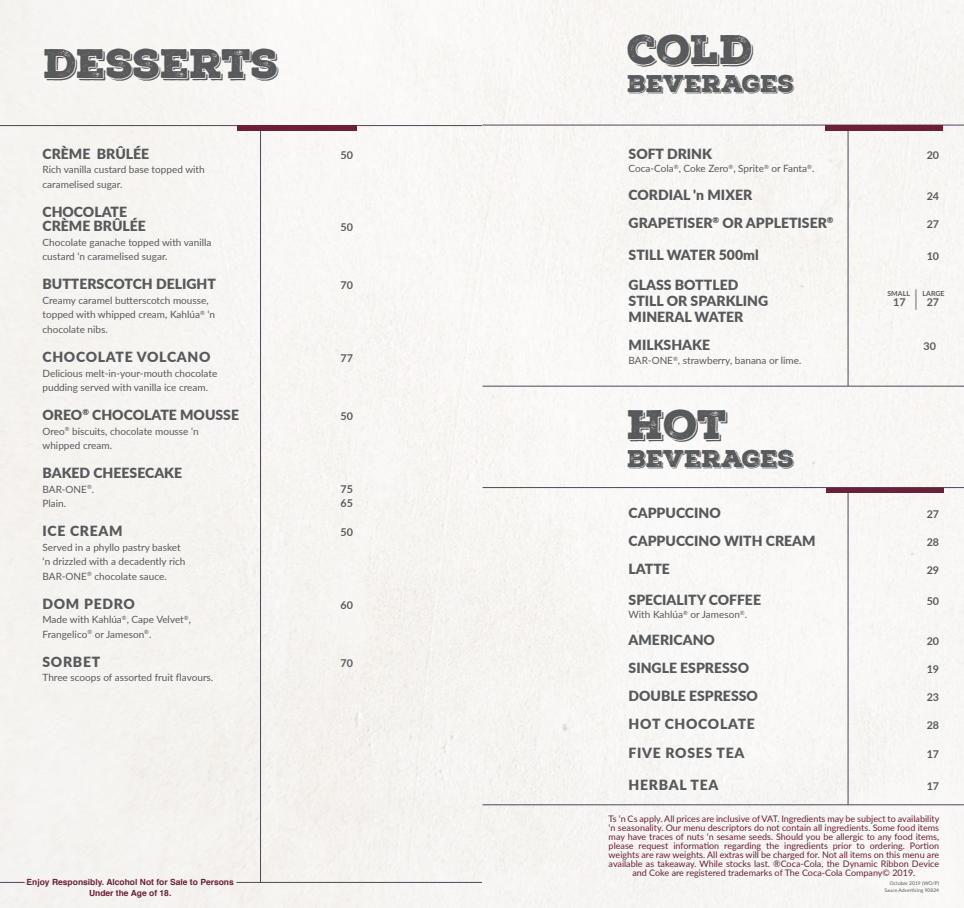
<style>
.page{position:relative;width:964px;height:908px;background:#fff}
.page>*{position:absolute;margin:0;border:0;box-sizing:border-box;transform-origin:0 0}
.t1{font:40px "Nexa Rust Slab Black Shadow 01";letter-spacing:-.02em;color:#58595b}
.t2{font:23.5px "Nexa Rust Slab Black Shadow 01";letter-spacing:-.005em;color:#58595b}
.t3{font:900 14px/16px "Lato";color:#58595b}
.t4{font:900 14px "Lato";letter-spacing:.05em;color:#58595b}
.t5{font:700 10.7px "Lato";color:#58595b}
.t6{font:10px/14.5px "Lato";color:#58595b}
.t7{font:9px/9px "Lato";color:#6b2038;text-align:center}
.t8{font:700 8.5px/10.2px "Helvetica";color:#6b2038;text-align:center}
.t9{font:700 7px "Lato";color:#58595b}
.t10{font:5px/6.8px "Lato";color:#58595b;text-align:right}
.s1{font-weight:300;font-size:22px}
</style>
<div class="page">
<div style="left:0;top:0;width:964px;height:907px;background:#f7f5f3"></div>
<hr style="left:260px;top:125px;width:1px;height:757px;background:#4e4755">
<hr style="left:0;top:125px;width:482px;height:1px;background:#4e4755">
<svg style="left:0;top:881px;width:25px;height:1px"></svg>
<hr style="left:848px;top:126px;width:1px;height:260px;background:#4e4755">
<hr style="left:482px;top:125px;width:482px;height:1px;background:#4e4755">
<hr style="left:848px;top:492px;width:1px;height:312px;background:#4e4755">
<div style="left:825px;top:125px;width:117px;height:5px;background:#6b2038"></div>
<hr style="left:236px;top:881px;width:246px;height:1px;background:#4e4755">
<div style="left:826px;top:487px;width:117px;height:5px;background:#6b2038"></div>
<hr style="left:482px;top:386px;width:482px;height:1px;background:#4e4755">
<hr style="left:482px;top:487px;width:482px;height:1px;background:#4e4755">
<div style="left:237px;top:125px;width:120px;height:6px;background:#6b2038"></div>
<hr style="left:482px;top:804px;width:482px;height:1px;background:#4e4755">
<h1 class="t1" style="left:44px;top:36px;width:236px">DESSERTS</h1>
<h3 class="t3" style="left:43px;top:145px;width:108px">CRÈME BRÛLÉE</h3>
<p class="t5" style="left:341px;top:147px;width:14px">50</p>
<p class="t6" style="left:43px;top:162px;width:164px">Rich vanilla custard base topped with caramelised sugar.</p>
<h3 class="t3" style="left:43px;top:204px;width:105px;line-height:14.5px">CHOCOLATE<br>CRÈME BRÛLÉE</h3>
<p class="t5" style="left:341px;top:219px;width:14px">50</p>
<p class="t6" style="left:43px;top:234px;width:170px">Chocolate ganache topped with vanilla custard ‘n caramelised sugar.</p>
<h3 class="t3" style="left:43px;top:275px;width:175px">BUTTERSCOTCH DELIGHT</h3>
<p class="t5" style="left:341px;top:277px;width:14px">70</p>
<p class="t6" style="left:43px;top:292px;width:174px">Creamy caramel butterscotch mousse, topped with whipped cream, Kahlúa<sup>®</sup> ‘n chocolate nibs.</p>
<h3 class="t4" style="left:43px;top:346px;width:170px">CHOCOLATE VOLCANO</h3>
<p class="t5" style="left:341px;top:350px;width:14px">77</p>
<p class="t6" style="left:43px;top:365px;width:176px">Delicious melt-in-your-mouth chocolate pudding served with vanilla ice cream.</p>
<h3 class="t3" style="left:43px;top:406px;width:198px">OREO<sup>®</sup> CHOCOLATE MOUSSE</h3>
<p class="t5" style="left:341px;top:408px;width:14px">50</p>
<p class="t6" style="left:43px;top:423px;width:158px">Oreo<sup>®</sup> biscuits, chocolate mousse ‘n whipped cream.</p>
<h3 class="t3" style="left:43px;top:464px;width:141px">BAKED CHEESECAKE</h3>
<p class="t6" style="left:43px;top:481px;width:53px">BAR-ONE<sup>®</sup>.</p>
<p class="t5" style="left:341px;top:480px;width:14px">75</p>
<p class="t6" style="left:43px;top:495px;width:25px">Plain.</p>
<p class="t5" style="left:341px;top:495px;width:14px">65</p>
<h3 class="t4" style="left:43px;top:520px;width:82px">ICE CREAM</h3>
<p class="t5" style="left:341px;top:524px;width:14px">50</p>
<p class="t6" style="left:43px;top:539px;width:144px">Served in a phyllo pastry basket ‘n drizzled with a decadently rich<br>BAR-ONE<sup>®</sup> chocolate sauce.</p>
<h3 class="t4" style="left:43px;top:593px;width:94px">DOM PEDRO</h3>
<p class="t5" style="left:341px;top:596px;width:14px">60</p>
<p class="t6" style="left:43px;top:611px;width:150px">Made with Kahlúa<sup>®</sup>, Cape Velvet<sup>®</sup>,<br>Frangelico<sup>®</sup> or Jameson<sup>®</sup>.</p>
<h3 class="t3" style="left:43px;top:652px;width:59px">SORBET</h3>
<p class="t5" style="left:341px;top:654px;width:14px">70</p>
<p class="t6" style="left:43px;top:669px;width:172px">Three scoops of assorted fruit flavours.</p>
<p class="t8" style="left:27px;top:876px;width:209px">Enjoy Responsibly. Alcohol Not for Sale to Persons<br>Under the Age of 18.</p>
<h1 class="t1" style="left:628px;top:22px;width:127px">COLD</h1>
<h2 class="t2" style="left:627px;top:68px;width:168px">BEVERAGES</h2>
<h3 class="t3" style="left:628px;top:145px;width:85px">SOFT DRINK</h3>
<p class="t5" style="left:927px;top:147px;width:14px">20</p>
<p class="t6" style="left:628px;top:160px;width:187px">Coca-Cola<sup>®</sup>, Coke Zero<sup>®</sup>, Sprite<sup>®</sup> or Fanta<sup>®</sup>.</p>
<h3 class="t3" style="left:628px;top:186px;width:125px">CORDIAL 'n MIXER</h3>
<p class="t5" style="left:927px;top:188px;width:14px">24</p>
<h3 class="t3" style="left:628px;top:214px;width:206px">GRAPETISER<sup>®</sup> OR APPLETISER<sup>®</sup></h3>
<p class="t5" style="left:927px;top:216px;width:14px">27</p>
<h3 class="t3" style="left:628px;top:246px;width:132px">STILL WATER 500ml</h3>
<p class="t5" style="left:927px;top:248px;width:14px">10</p>
<h3 class="t3" style="left:628px;top:276px;width:141px">GLASS BOTTLED<br>STILL OR SPARKLING</h3>
<p class="t5" style="left:893px;top:294px;width:47px">17 <span class="s1">|</span> 27</p>
<h3 class="t3" style="left:628px;top:302px;width:116px;line-height:28px">MINERAL WATER<br>MILKSHAKE</h3>
<p class="t9" style="left:887px;top:288px;width:24px">SMALL</p>
<p class="t9" style="left:922px;top:288px;width:24px">LARGE</p>
<p class="t5" style="left:923px;top:338px;width:14px">30</p>
<p class="t6" style="left:628px;top:352px;width:174px">BAR-ONE<sup>®</sup>, strawberry, banana or lime.</p>
<h1 class="t1" style="left:627px;top:397px;width:102px">HOT</h1>
<h2 class="t2" style="left:627px;top:442px;width:168px">BEVERAGES</h2>
<h3 class="t3" style="left:628px;top:504px;width:94px">CAPPUCCINO</h3>
<p class="t5" style="left:927px;top:506px;width:14px">27</p>
<h3 class="t3" style="left:628px;top:532px;width:189px">CAPPUCCINO WITH CREAM</h3>
<p class="t5" style="left:927px;top:534px;width:14px">28</p>
<h3 class="t3" style="left:628px;top:560px;width:43px">LATTE</h3>
<p class="t5" style="left:927px;top:562px;width:14px">29</p>
<h3 class="t3" style="left:628px;top:591px;width:134px">SPECIALITY COFFEE</h3>
<p class="t5" style="left:927px;top:593px;width:14px">50</p>
<p class="t6" style="left:628px;top:606px;width:120px">With Kahlúa<sup>®</sup> or Jameson<sup>®</sup>.</p>
<h3 class="t3" style="left:628px;top:631px;width:88px">AMERICANO</h3>
<p class="t5" style="left:927px;top:633px;width:14px">20</p>
<h3 class="t3" style="left:628px;top:659px;width:122px">SINGLE ESPRESSO</h3>
<p class="t5" style="left:927px;top:661px;width:14px">19</p>
<h3 class="t3" style="left:628px;top:687px;width:131px">DOUBLE ESPRESSO</h3>
<p class="t5" style="left:927px;top:689px;width:14px">23</p>
<h3 class="t4" style="left:628px;top:713px;width:128px">HOT CHOCOLATE</h3>
<p class="t5" style="left:927px;top:717px;width:14px">28</p>
<h3 class="t4" style="left:628px;top:742px;width:117px">FIVE ROSES TEA</h3>
<p class="t5" style="left:927px;top:746px;width:14px">17</p>
<h3 class="t4" style="left:628px;top:774px;width:91px">HERBAL TEA</h3>
<p class="t5" style="left:927px;top:778px;width:14px">17</p>
<p class="t7" style="left:609px;top:813px;width:332px">Ts ‘n Cs apply. All prices are inclusive of VAT. Ingredients may be subject to availability ‘n seasonality. Our menu descriptors do not contain all ingredients. Some food items may have traces of nuts ‘n sesame seeds. Should you be allergic to any food items, please request information regarding the ingredients prior to ordering. Portion weights are raw weights. All extras will be charged for. Not all items on this menu are available as takeaway. While stocks last. ®Coca-Cola, the Dynamic Ribbon Device and Coke are registered trademarks of The Coca-Cola Company© 2019.</p>
<p class="t10" style="left:884px;top:879px;width:56px">October 2019 (WO/P)<br>Sauce Advertising 90824</p>
</div>
